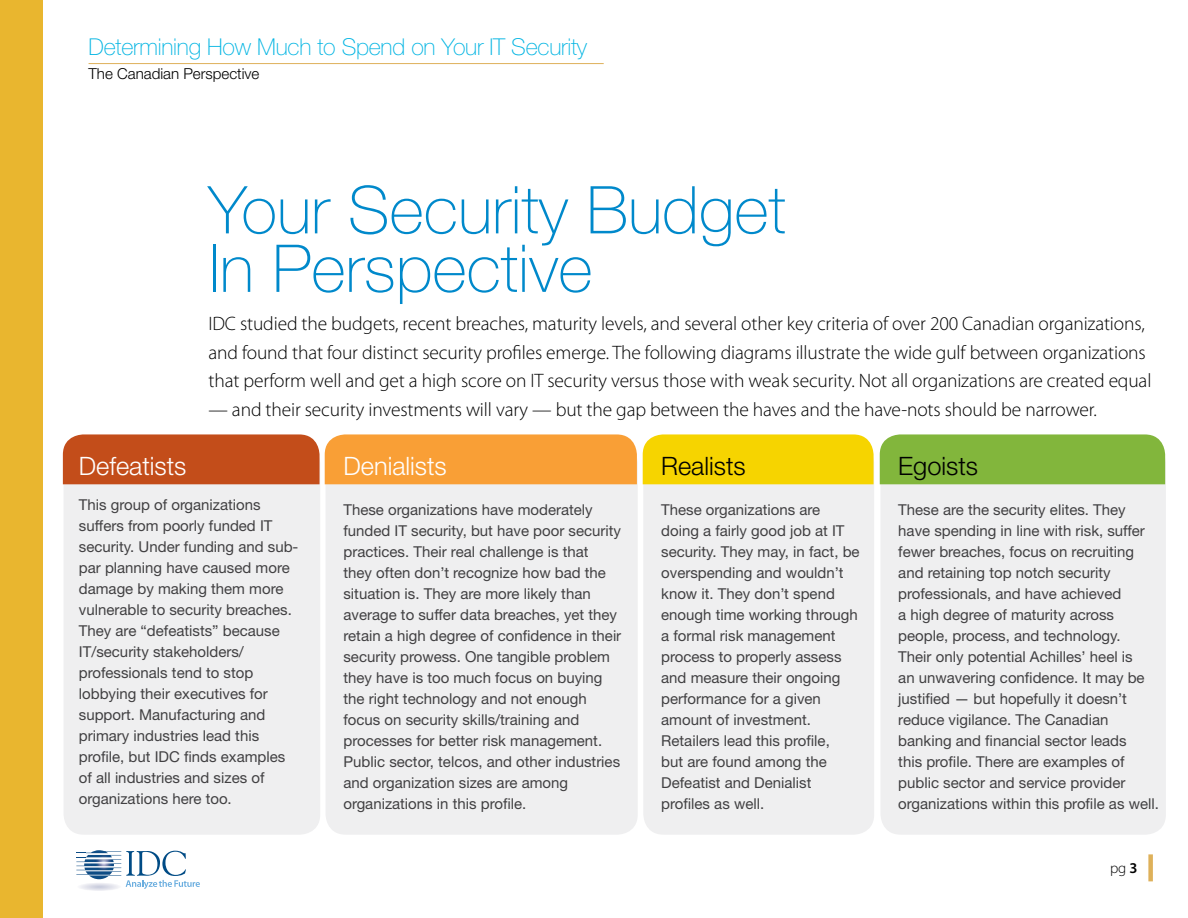
<style>
.page{position:relative;width:1188px;height:918px;background:#fff}
.page>*{position:absolute;margin:0;border:0;box-sizing:border-box;transform-origin:0 0}
.t1{font:100 66px/58.5px "Helvetica Neue";color:#0089cb}
.t2{font:300 25.35px "Helvetica Neue";color:#fff}
.t3{font:300 25.35px "Helvetica Neue";color:#000}
.t4{font:100 23.25px "Helvetica Neue";letter-spacing:-.01em;color:#00b4e2}
.t5{font:300 19.5px/28.5px "Myriad Pro";letter-spacing:-.005em;color:#000}
.t6{font:300 15.15px "Helvetica Neue";color:#000}
.t7{font:15px/21px "Helvetica Neue";color:#414042}
.t8{font:300 15px "Myriad Pro";color:#000}
.s1{font-weight:600}
</style>
<div class="page">
<svg style="left:76px;top:851px;width:124px;height:40px"></svg>
<div style="left:1148px;top:854px;width:5px;height:27px;background:#deb15a"></div>
<div style="left:0;top:0;width:44px;height:918px;background:#e9b62f"></div>
<hr style="left:89px;top:63px;width:515px;height:1px;background:#deb15a">
<div style="left:326px;top:443px;width:312px;height:392px;background:#efeff0;border-radius:20px"></div>
<div style="left:643px;top:443px;width:231px;height:392px;background:#efeff0;border-radius:20px"></div>
<div style="left:880px;top:443px;width:286px;height:392px;background:#efeff0;border-radius:20px"></div>
<div style="left:643px;top:434px;width:231px;height:50px;background:#f6d400"></div>
<div style="left:880px;top:434px;width:285px;height:50px;background:#82b63c"></div>
<div style="left:64px;top:443px;width:256px;height:392px;background:#efeff0;border-radius:20px"></div>
<svg style="left:63px;top:434px;width:574px;height:50px;background:#e17d30"></svg>
<h3 class="t4" style="left:89px;top:33px;width:500px">Determining How Much to Spend on Your IT Security</h3>
<p class="t6" style="left:89px;top:65px;width:172px">The Canadian Perspective</p>
<p class="t1" style="left:208px;top:181px;width:579px">Your Security Budget<br>In Perspective</p>
<p class="t5" style="left:208px;top:309px;width:944px">IDC studied the budgets, recent breaches, maturity levels, and several other key criteria of over 200 Canadian organizations, and found that four distinct security profiles emerge. The following diagrams illustrate the wide gulf between organizations that perform well and get a high score on IT security versus those with weak security. Not all organizations are created equal</p>
<p class="t5" style="left:208px;top:395px;width:890px">— and their security investments will vary — but the gap between the haves and the have-nots should be narrower.</p>
<p class="t2" style="left:79px;top:450px;width:109px">Defeatists</p>
<p class="t7" style="left:79px;top:494px;width:221px">This group of organizations suffers from poorly funded IT security. Under funding and sub&shy;par planning have caused more damage by making them more vulnerable to security breaches.<br>They are “defeatists” because<br>IT/security stakeholders/ professionals tend to stop lobbying their executives for support. Manufacturing and primary industries lead this profile, but IDC finds examples of all industries and sizes of organizations here too.</p>
<p class="t2" style="left:343px;top:451px;width:105px">Denialists</p>
<p class="t3" style="left:661px;top:451px;width:86px">Realists</p>
<p class="t3" style="left:898px;top:451px;width:81px">Egoists</p>
<p class="t7" style="left:898px;top:499px;width:262px">These are the security elites. They have spending in line with risk, suffer fewer breaches, focus on recruiting and retaining top notch security professionals, and have achieved<br>a high degree of maturity across people, process, and technology.<br>Their only potential Achilles’ heel is<br>an unwavering confidence. It may be justified — but hopefully it doesn’t reduce vigilance. The Canadian banking and financial sector leads<br>this profile. There are examples of public sector and service provider organizations within this profile as well.</p>
<p class="t7" style="left:343px;top:499px;width:279px">These organizations have moderately funded IT security, but have poor security practices. Their real challenge is that<br>they often don’t recognize how bad the situation is. They are more likely than average to suffer data breaches, yet they retain a high degree of confidence in their security prowess. One tangible problem they have is too much focus on buying the right technology and not enough focus on security skills/training and processes for better risk management.<br>Public sector, telcos, and other industries and organization sizes are among organizations in this profile.</p>
<p class="t7" style="left:661px;top:499px;width:200px">These organizations are doing a fairly good job at IT security. They may, in fact, be overspending and wouldn’t know it. They don’t spend enough time working through a formal risk management process to properly assess and measure their ongoing performance for a given amount of investment.<br>Retailers lead this profile,<br>but are found among the<br>Defeatist and Denialist profiles as well.</p>
<p class="t8" style="left:1110px;top:859px;width:29px">pg<span class="s1">3</span></p>
</div>
